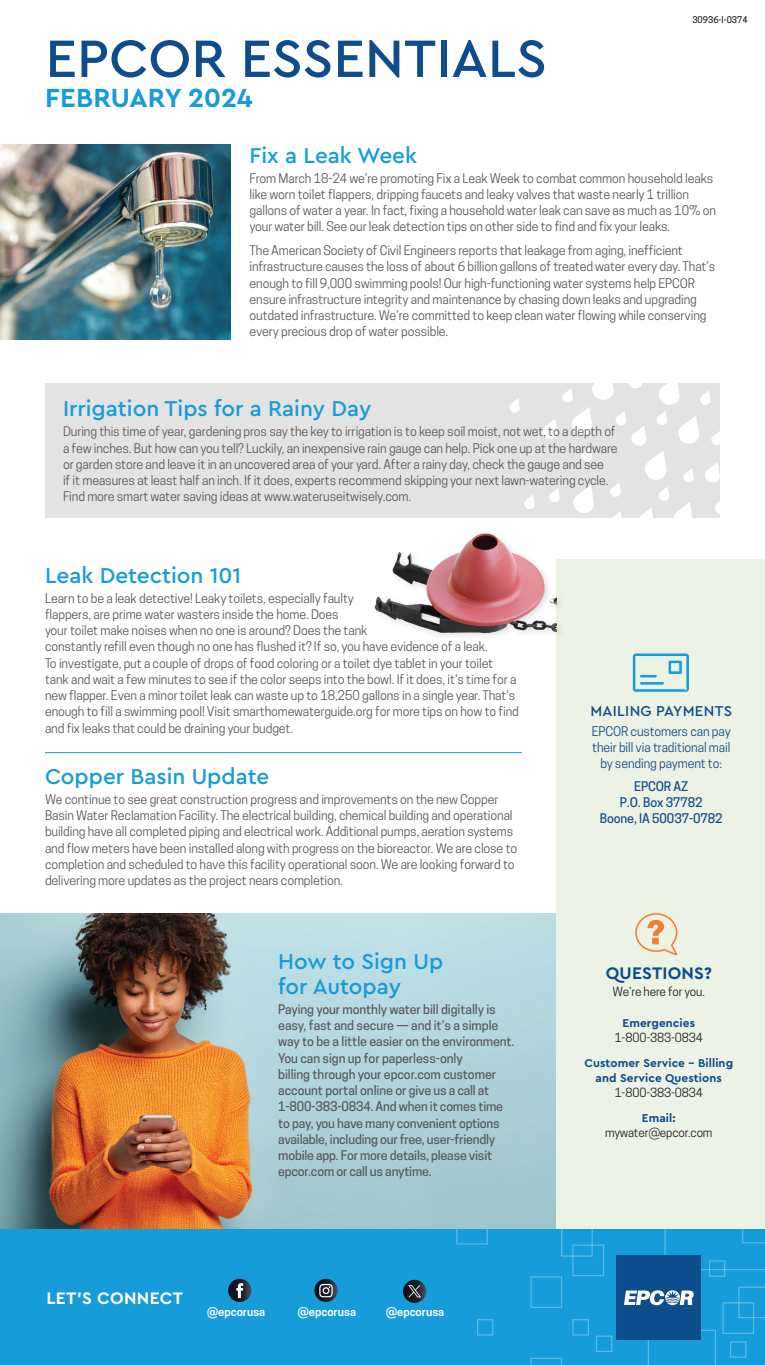
<style>
.page{position:relative;width:765px;height:1365px;background:#fff}
.page>*{position:absolute;margin:0;border:0;box-sizing:border-box;transform-origin:0 0}
.t1{font:500 55px "Cera PRO";color:#0d4c8d}
.t2{font:700 27.5px "Cera PRO";letter-spacing:-.01em;color:#169cd8}
.t3{font:500 22.5px/25px "Cera PRO";color:#169cd8}
.t4{font:700 17.5px "Cera PRO";letter-spacing:.02em;color:#fff}
.t5{font:700 17.5px "Cera PRO";letter-spacing:.01em;color:#0d4c8d}
.t6{font:500 15px "Cera PRO";letter-spacing:.02em;color:#0d4c8d}
.t7{font:12.5px/16.2px "Cooper Hewitt";letter-spacing:-.01em;color:#57585a}
.t8{font:500 12.5px/16.2px "Cooper Hewitt";letter-spacing:-.015em;color:#57585a}
.t9{font:12.5px/16.2px "Cooper Hewitt";letter-spacing:-.01em;color:#0d4c8d;text-align:center}
.t10{font:500 12.5px "Cooper Hewitt";letter-spacing:-.01em;color:#0d4c8d}
.t11{font:11.88px/15px "Cooper Hewitt";letter-spacing:-.01em;color:#231f20;text-align:center}
.t12{font:700 11.88px/14.8px "Cera PRO";letter-spacing:.01em;color:#0d4c8d;text-align:center}
.t13{font:600 11.25px "Cooper Hewitt";color:#fff}
.t14{font:500 8.75px "Cooper Hewitt";color:#231f20}
.s1{font-family:"Cera PRO";font-weight:700;color:#0d4c8d}
.s2{font-family:"Cooper Hewitt";font-weight:400;color:#231f20}
</style>
<div class="page">
<div style="left:0;top:1228px;width:765px;height:137px;background:#169cd8"></div>
<svg style="left:738px;top:1287px;width:27px;height:31px"></svg>
<svg style="left:530px;top:1358px;width:32px;height:7px"></svg>
<svg style="left:648px;top:1330px;width:68px;height:35px"></svg>
<svg style="left:664px;top:1228px;width:101px;height:42px"></svg>
<div style="left:617px;top:1255px;width:84px;height:85px;background:#0d4c8d"></div>
<svg style="left:624px;top:1290px;width:70px;height:15px"></svg>
<svg style="left:228px;top:1279px;width:23px;height:23px"></svg>
<svg style="left:236px;top:1283px;width:7px;height:15px"></svg>
<svg style="left:314px;top:1279px;width:24px;height:23px"></svg>
<svg style="left:319px;top:1284px;width:14px;height:13px"></svg>
<svg style="left:403px;top:1280px;width:23px;height:23px"></svg>
<svg style="left:408px;top:1285px;width:13px;height:12px"></svg>
<div style="left:45px;top:383px;width:675px;height:135px;background:#e4e3e3"></div>
<svg style="left:509px;top:383px;width:211px;height:135px"></svg>
<img style="left:0;top:144px;width:230px;height:196px">
<img style="left:0;top:913px;width:557px;height:315px">
<div style="left:557px;top:559px;width:208px;height:669px;background:#ecf3e5"></div>
<svg style="left:635px;top:913px;width:43px;height:43px"></svg>
<hr style="left:45px;top:752px;width:477px;height:1px;background:#169cd8">
<div style="left:372px;top:530px;width:194px;height:111px;background:#231f20;opacity:.15"></div>
<img style="left:372px;top:530px;width:185px;height:111px">
<svg style="left:632px;top:653px;width:58px;height:40px"></svg>
<hr style="left:639px;top:682px;width:25px;height:3px;background:#169cd8;border-radius:2px">
<div style="left:639px;top:681px;width:26px;height:5px;border:1px solid #ecf3e5;border-radius:2px"></div>
<div style="left:639px;top:674px;width:19px;height:4px;border:1px solid #ecf3e5;border-radius:2px"></div>
<p class="t1" style="left:46px;top:22px;width:503px">EPCOR ESSENTIALS</p>
<p class="t2" style="left:45px;top:79px;width:209px">FEBRUARY 2024</p>
<p class="t14" style="left:692px;top:14px;width:57px">30936-I-0374</p>
<p class="t3" style="left:250px;top:142px;width:169px">Fix a Leak Week</p>
<p class="t7" style="left:250px;top:170px;width:468px">From March 18-24 we’re promoting Fix a Leak Week to combat common household leaks like worn toilet flappers, dripping faucets and leaky valves that waste nearly 1 trillion gallons of water a year. In fact, fixing a household water leak can save as much as 10% on your water bill. See our leak detection tips on other side to find and fix your leaks.</p>
<p class="t7" style="left:250px;top:242px;width:467px">The American Society of Civil Engineers reports that leakage from aging, inefficient infrastructure causes the loss of about 6 billion gallons of treated water every day. That’s enough to fill 9,000 swimming pools! Our high-functioning water systems help EPCOR ensure infrastructure integrity and maintenance by chasing down leaks and upgrading outdated infrastructure. We’re committed to keep clean water flowing while conserving every precious drop of water possible.</p>
<p class="t3" style="left:63px;top:395px;width:310px">Irrigation Tips for a Rainy Day</p>
<p class="t7" style="left:63px;top:424px;width:556px">During this time of year, gardening pros say the key to irrigation is to keep soil moist, not wet, to a depth of a few inches. But how can you tell? Luckily, an inexpensive rain gauge can help. Pick one up at the hardware or garden store and leave it in an uncovered area of your yard. After a rainy day, check the gauge and see<br>if it measures at least half an inch. If it does, experts recommend skipping your next lawn-watering cycle.<br>Find more smart water saving ideas at www.wateruseitwisely.com.</p>
<p class="t3" style="left:45px;top:562px;width:198px">Leak Detection 101</p>
<p class="t7" style="left:45px;top:590px;width:476px">Learn to be a leak detective! Leaky toilets, especially faulty<br>flappers, are prime water wasters inside the home. Does<br>your toilet make noises when no one is around? Does the tank<br>constantly refill even though no one has flushed it? If so, you have evidence of a leak.<br>To investigate, put a couple of drops of food coloring or a toilet dye tablet in your toilet tank and wait a few minutes to see if the color seeps into the bowl. If it does, it’s time for a new flapper. Even a minor toilet leak can waste up to 18,250 gallons in a single year. That’s enough to fill a swimming pool! Visit smarthomewaterguide.org for more tips on how to find and fix leaks that could be draining your budget.</p>
<p class="t3" style="left:45px;top:763px;width:226px">Copper Basin Update</p>
<p class="t7" style="left:45px;top:791px;width:474px">We continue to see great construction progress and improvements on the new Copper Basin Water Reclamation Facility. The electrical building, chemical building and operational building have all completed piping and electrical work. Additional pumps, aeration systems and flow meters have been installed along with progress on the bioreactor. We are close to completion and scheduled to have this facility operational soon. We are looking forward to delivering more updates as the project nears completion.</p>
<p class="t3" style="left:278px;top:948px;width:166px">How to Sign Up for Autopay</p>
<p class="t8" style="left:278px;top:1001px;width:238px">Paying your monthly water bill digitally is easy, fast and secure — and it’s a simple way to be a little easier on the environment.<br>You can sign up for paperless-only<br>billing through your epcor.com customer account portal online or give us a call at 1-800-383-0834. And when it comes time to pay, you have many convenient options available, including our free, user-friendly mobile app. For more details, please visit epcor.com or call us anytime.</p>
<p class="t4" style="left:46px;top:1287px;width:138px">LET’S CONNECT</p>
<p class="t13" style="left:207px;top:1305px;width:60px">@epcorusa</p>
<p class="t13" style="left:298px;top:1305px;width:60px">@epcorusa</p>
<p class="t13" style="left:386px;top:1305px;width:60px">@epcorusa</p>
<p class="t6" style="left:590px;top:701px;width:143px">MAILING PAYMENTS</p>
<p class="t9" style="left:592px;top:723px;width:140px">EPCOR customers can pay their bill via traditional mail by sending payment to:</p>
<p class="t10" style="left:634px;top:779px;width:56px">EPCOR AZ</p>
<p class="t10" style="left:620px;top:795px;width:85px">P.O. Box 37782</p>
<p class="t10" style="left:600px;top:811px;width:125px">Boone, IA 50037-0782</p>
<p class="t5" style="left:606px;top:962px;width:108px">QUESTIONS?</p>
<p class="t11" style="left:613px;top:984px;width:94px">We’re here for you.</p>
<p class="t11" style="left:615px;top:1015px;width:90px"><span class="s1">Emergencies<br></span>1-800-383-0834</p>
<p class="t12" style="left:584px;top:1055px;width:150px">Customer Service – Billing and Service Questions<br><span class="s2">1-800-383-0834</span></p>
<p class="t11" style="left:605px;top:1110px;width:109px"><span class="s1">Email: </span>mywater@epcor.com</p>
</div>
